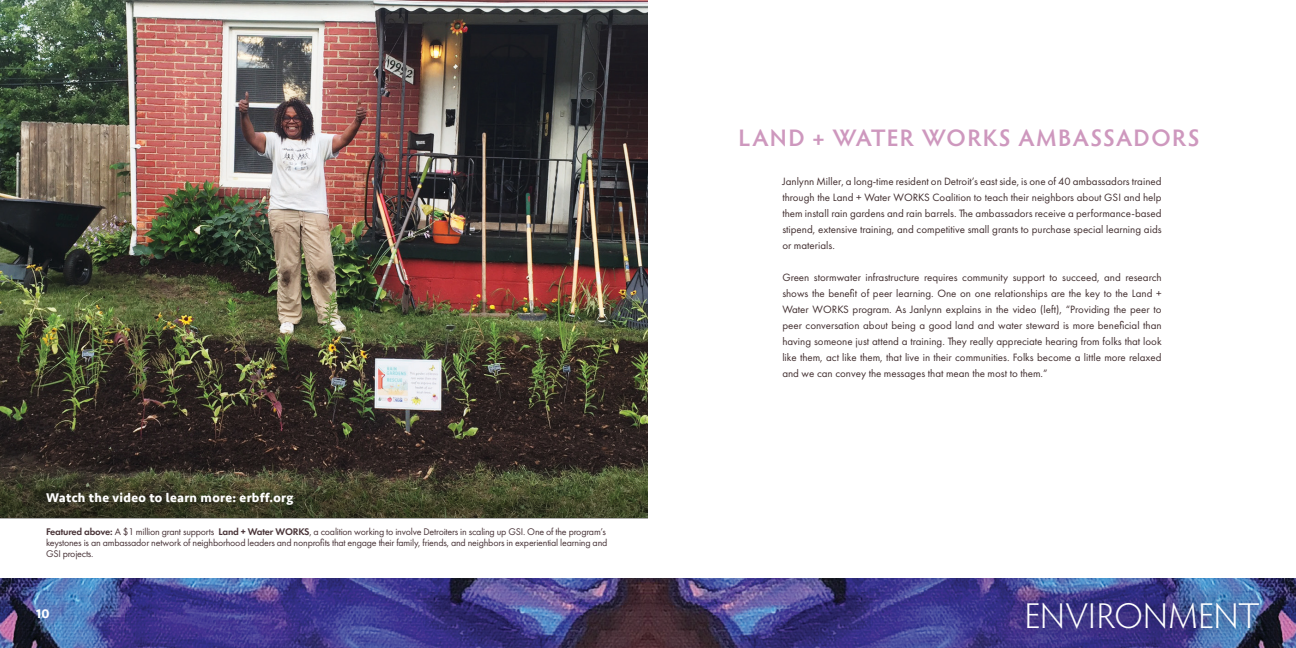
<style>
.page{position:relative;width:1296px;height:648px;background:#fff}
.page>*{position:absolute;margin:0;border:0;box-sizing:border-box;transform-origin:0 0}
.Subtitle{font:300 36px "Hypatia Sans Pro";letter-spacing:.015em;color:#fff}
.t1{font:600 24px "Hypatia Sans Pro";letter-spacing:.05em;color:#ce98be}
.Sub2{font:700 13px "Seravek";letter-spacing:.025em;color:#fff}
.Copy_Text{font:11px/16px "Futura PT";color:#422f30;text-align:justify}
.Sub_Text{font:10px/11px "Futura PT";letter-spacing:-.02em;color:#493438}
.s1{font-weight:600}
</style>
<div class="page">
<img style="left:0;top:578px;width:1296px;height:70px">
<img style="left:0;top:0;width:648px;height:473px">
<svg style="left:0;top:473px;width:648px;height:45px;background:#42442c"></svg>
<div style="left:998px;top:579px;width:277px;height:69px;background:#020304;opacity:.81"></div>
<p class="Sub2" style="left:46px;top:488px;width:249px">Watch the video to learn more: erbff.org</p>
<p class="Sub_Text" style="left:46px;top:527px;width:563px"><span class="s1">Featured above:</span> A $1 million grant supports <span class="s1">Land + Water WORKS</span>, a coalition working to involve Detroiters in scaling up GSI. One of the program’s keystones is an ambassador network of neighborhood leaders and nonprofits that engage their family, friends, and neighbors in experiential learning and<br>GSI projects.</p>
<p class="Sub2" style="left:36px;top:603px;width:15px">10</p>
<h1 class="t1" style="left:739px;top:121px;width:463px">LAND + WATER WORKS AMBASSADORS</h1>
<p class="Copy_Text" style="left:782px;top:173px;width:381px">Janlynn Miller, a long-time resident on Detroit’s east side, is one of 40 ambassadors trained through the Land + Water WORKS Coalition to teach their neighbors about GSI and help them install rain gardens and rain barrels. The ambassadors receive a performance-based stipend, extensive training, and competitive small grants to purchase special learning aids or materials.</p>
<p class="Copy_Text" style="left:782px;top:269px;width:381px">Green stormwater infrastructure requires community support to succeed, and research shows the benefit of peer learning. One on one relationships are the key to the Land + Water WORKS program. As Janlynn explains in the video (left), “Providing the peer to peer conversation about being a good land and water steward is more beneficial than having someone just attend a training. They really appreciate hearing from folks that look like them, act like them, that live in their communities. Folks become a little more relaxed and we can convey the messages that mean the most to them.”</p>
<p class="Subtitle" style="left:1025px;top:593px;width:237px">ENVIRONMENT</p>
</div>
